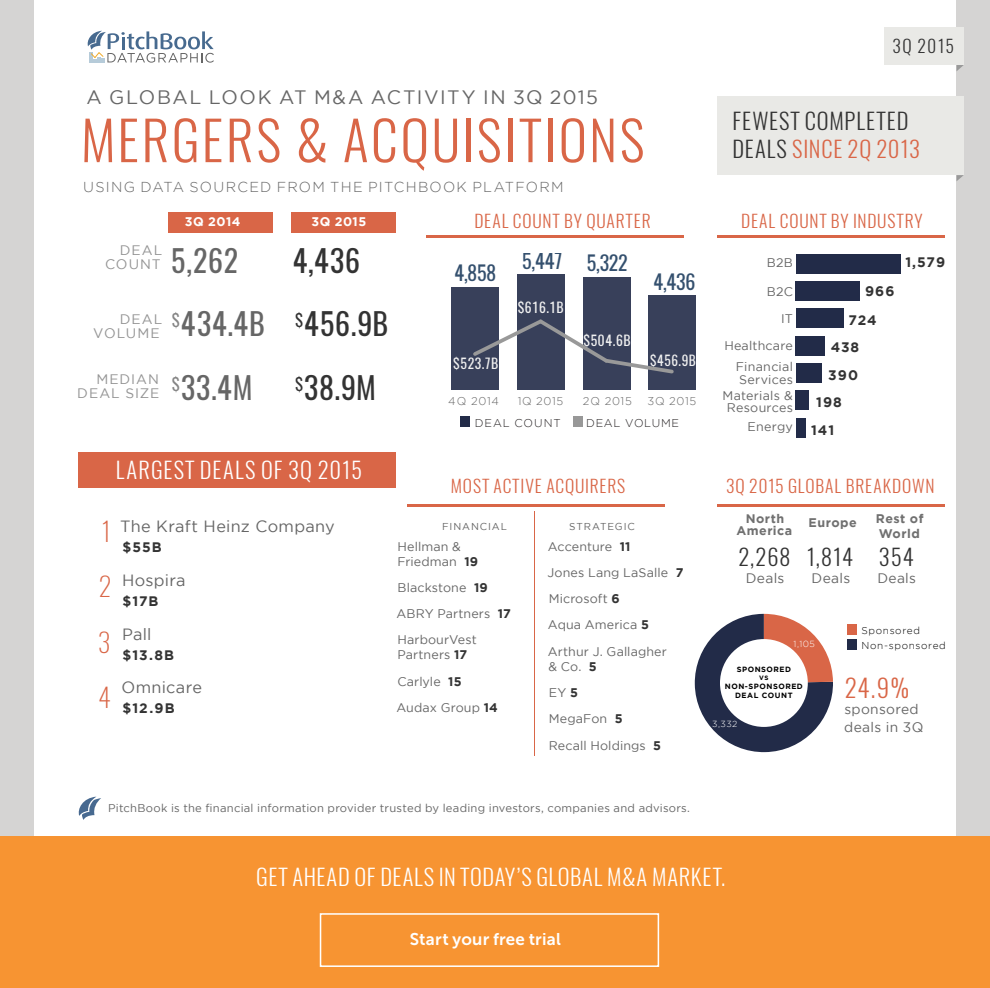
<style>
.page{position:relative;width:990px;height:988px;background:#fff}
.page>*{position:absolute;margin:0;border:0;box-sizing:border-box;transform-origin:0 0}
.t1{font:300 53.75px "Oswald";letter-spacing:.05em;color:#d96647}
.t2{font:30px/63.6px "Oswald";letter-spacing:.035em;color:#333}
.t3{font:30px/63.6px "Oswald";letter-spacing:.035em;color:#666}
.t4{font:200 26.25px "Oswald";color:#d96647}
.t5{font:300 25px "Oswald";color:#d96647}
.t6{font:300 22.5px "Oswald";letter-spacing:.035em;color:#fff}
.t7{font:300 22.5px/28.8px "Oswald";letter-spacing:.04em;color:#333}
.t8{font:20px "Oswald";letter-spacing:-.01em;color:#34506e}
.t9{font:19.38px "Gotham";letter-spacing:.075em;color:#666}
.t10{font:300 17.5px "Oswald";letter-spacing:.05em;color:#d96647}
.t11{font:300 17.5px "Oswald";letter-spacing:.08em;color:#333}
.t12{font:16.88px "Museo Sans 700";letter-spacing:.015em;color:#fff}
.t13{font:16.25px "Gotham";letter-spacing:.015em;color:#666}
.t14{font:300 14.38px "Gotham";letter-spacing:.085em;color:#666}
.t15{font:700 13.75px/28.8px "Gotham";letter-spacing:.075em;color:#333}
.t16{font:13.75px/13.8px "Gotham";letter-spacing:.07em;color:#949494;text-align:right}
.t17{font:13.75px/17.5px "Gotham";letter-spacing:.025em;color:#666}
.t18{font:13.75px "Oswald";letter-spacing:.045em;color:#f1f1f1}
.t19{font:12.5px/26.2px "Gotham";letter-spacing:.01em;color:#666}
.t20{font:700 12.5px/15px "Gotham";letter-spacing:.04em;color:#707070}
.t21{font:700 12.5px "Gotham";letter-spacing:.035em;color:#fff}
.t22{font:700 12.38px "Gotham";letter-spacing:.045em;color:#707070}
.t23{font:11.25px "Gotham";letter-spacing:.02em;color:#666}
.t24{font:300 11.25px "Gotham";letter-spacing:.06em;color:#666}
.t25{font:300 11.25px "Gotham";letter-spacing:.055em;color:#231f20}
.t26{font:300 11.25px "Gotham";letter-spacing:.085em;color:#231f20}
.t27{font:300 10px/15px "Gotham";letter-spacing:.065em;color:#000}
.t28{font:10px "Gotham";letter-spacing:.09em;color:#666}
.t29{font:300 8.88px "Gotham";letter-spacing:.05em;color:#fff}
.t30{font:700 7.62px/9.1px "Gotham";letter-spacing:.07em;color:#000;text-align:center}
.t31{font:700 6.38px "Gotham";color:#000}
.s1{color:#d96647}
.s2{font-weight:700;color:#333}
</style>
<div class="page">
<div style="left:956px;top:0;width:34px;height:988px;background:#d5d4d3"></div>
<div style="left:0;top:0;width:34px;height:988px;background:#d5d4d3"></div>
<svg style="left:87px;top:31px;width:127px;height:32px"></svg>
<div style="left:884px;top:28px;width:80px;height:37px;background:#e9e9e6"></div>
<svg style="left:957px;top:65px;width:7px;height:6px"></svg>
<svg style="left:78px;top:796px;width:23px;height:24px"></svg>
<div style="left:717px;top:96px;width:247px;height:79px;background:#e9e9e6"></div>
<svg style="left:957px;top:175px;width:7px;height:6px"></svg>
<div style="left:292px;top:212px;width:104px;height:20px;background:#d96647"></div>
<div style="left:168px;top:212px;width:105px;height:20px;background:#d96647"></div>
<hr style="left:717px;top:504px;width:228px;height:2px;background:#d96647">
<hr style="left:717px;top:235px;width:228px;height:3px;background:#d96647">
<hr style="left:407px;top:504px;width:258px;height:2px;background:#d96647">
<hr style="left:535px;top:511px;width:1px;height:244px;background:#d96647">
<hr style="left:426px;top:235px;width:258px;height:3px;background:#d96647">
<div style="left:451px;top:286px;width:48px;height:103px;background:#38405a"></div>
<div style="left:517px;top:274px;width:48px;height:116px;background:#38405a"></div>
<div style="left:583px;top:277px;width:47px;height:113px;background:#38405a"></div>
<div style="left:649px;top:296px;width:47px;height:94px;background:#38405a"></div>
<svg style="left:473px;top:316px;width:201px;height:60px"></svg>
<div style="left:460px;top:417px;width:10px;height:10px;background:#222b48"></div>
<div style="left:573px;top:417px;width:10px;height:10px;background:#989898"></div>
<div style="left:848px;top:624px;width:10px;height:10px;background:#d96647"></div>
<div style="left:848px;top:639px;width:10px;height:10px;background:#222b48"></div>
<div style="left:796px;top:254px;width:105px;height:19px;background:#222b48"></div>
<div style="left:796px;top:281px;width:64px;height:20px;background:#222b48"></div>
<div style="left:796px;top:308px;width:48px;height:20px;background:#222b48"></div>
<div style="left:796px;top:336px;width:29px;height:19px;background:#222b48"></div>
<div style="left:796px;top:363px;width:26px;height:20px;background:#222b48"></div>
<div style="left:796px;top:390px;width:13px;height:20px;background:#222b48"></div>
<div style="left:796px;top:418px;width:9px;height:19px;background:#222b48"></div>
<div style="left:79px;top:452px;width:317px;height:36px;background:#d96647"></div>
<svg style="left:694px;top:614px;width:139px;height:138px"></svg>
<div style="left:720px;top:639px;width:88px;height:88px;background:#fff;border-radius:50%"></div>
<div style="left:0;top:836px;width:990px;height:152px;background:#f79432"></div>
<div style="left:320px;top:913px;width:339px;height:53px;border:2px solid #fff"></div>
<h3 class="t9" style="left:87px;top:87px;width:513px">A GLOBAL LOOK AT M&amp;A ACTIVITY IN 3Q 2015</h3>
<h3 class="t11" style="left:892px;top:34px;width:63px">3Q 2015</h3>
<h1 class="t1" style="left:81px;top:104px;width:565px">MERGERS &amp; ACQUISITIONS</h1>
<h3 class="t7" style="left:732px;top:106px;width:189px">FEWEST COMPLETED<br>DEALS <span class="s1">SINCE 2Q 2013</span></h3>
<p class="t14" style="left:83px;top:179px;width:482px">USING DATA SOURCED FROM THE PITCHBOOK PLATFORM</p>
<p class="t16" style="left:105px;top:243px;width:59px">DEAL<br>COUNT</p>
<p class="t16" style="left:93px;top:312px;width:70px">DEAL<br>VOLUME</p>
<p class="t16" style="left:77px;top:372px;width:84px">MEDIAN<br>DEAL SIZE</p>
<p class="t21" style="left:185px;top:214px;width:57px">3Q 2014</p>
<p class="t21" style="left:312px;top:214px;width:56px">3Q 2015</p>
<h3 class="t10" style="left:474px;top:209px;width:178px">DEAL COUNT BY QUARTER</h3>
<h3 class="t10" style="left:741px;top:209px;width:183px">DEAL COUNT BY INDUSTRY</h3>
<h2 class="t3" style="left:171px;top:229px;width:95px">5,262 <sup>$</sup>434.4B <sup>$</sup>33.4M</h2>
<h2 class="t2" style="left:293px;top:229px;width:97px">4,436 <sup>$</sup>456.9B <sup>$</sup>38.9M</h2>
<h3 class="t8" style="left:454px;top:259px;width:43px">4,858</h3>
<p class="t18" style="left:453px;top:353px;width:47px">$523.7B</p>
<h3 class="t8" style="left:522px;top:248px;width:107px">5,447 5,322</h3>
<p class="t18" style="left:518px;top:298px;width:47px">$616.1B</p>
<p class="t18" style="left:583px;top:331px;width:49px">$504.6B</p>
<h3 class="t8" style="left:653px;top:267px;width:43px">4,436</h3>
<p class="t18" style="left:650px;top:350px;width:47px">$456.9B</p>
<p class="t24" style="left:448px;top:395px;width:52px">4Q 2014</p>
<p class="t24" style="left:518px;top:395px;width:47px">1Q 2015</p>
<p class="t24" style="left:583px;top:395px;width:51px">2Q 2015</p>
<p class="t24" style="left:648px;top:395px;width:50px">3Q 2015</p>
<p class="t26" style="left:475px;top:417px;width:87px">DEAL COUNT</p>
<p class="t25" style="left:586px;top:417px;width:94px">DEAL VOLUME</p>
<p class="t19" style="left:767px;top:249px;width:28px">B2B</p>
<p class="t19" style="left:767px;top:278px;width:28px;line-height:26.9px;text-align:right">B2C<br>IT</p>
<p class="t19" style="left:736px;top:360px;width:59px;line-height:12.5px">Financial<br>Services</p>
<p class="t19" style="left:723px;top:389px;width:72px;line-height:12.5px;text-align:center">Materials &amp;<br>Resources</p>
<p class="t19" style="left:748px;top:413px;width:47px">Energy</p>
<p class="t19" style="left:724px;top:332px;width:70px">Healthcare</p>
<p class="t15" style="left:848px;top:276px;width:48px;text-indent:17px">966<br>724</p>
<p class="t15" style="left:831px;top:332px;width:30px">438</p>
<p class="t15" style="left:828px;top:360px;width:31px">390</p>
<p class="t15" style="left:816px;top:387px;width:27px">198</p>
<p class="t15" style="left:811px;top:415px;width:25px">141</p>
<p class="t15" style="left:906px;top:247px;width:41px">1,579</p>
<h3 class="t6" style="left:116px;top:454px;width:248px">LARGEST DEALS OF 3Q 2015</h3>
<h3 class="t4" style="left:101px;top:514px;width:12px">1</h3>
<h3 class="t4" style="left:99px;top:569px;width:14px">2</h3>
<h3 class="t4" style="left:98px;top:624px;width:14px">3</h3>
<h3 class="t4" style="left:98px;top:679px;width:14px">4</h3>
<h3 class="t13" style="left:120px;top:517px;width:216px">The Kraft Heinz Company</h3>
<p class="t15" style="left:123px;top:532px;width:41px">$55B</p>
<h3 class="t13" style="left:122px;top:571px;width:65px">Hospira</h3>
<p class="t15" style="left:123px;top:586px;width:37px">$17B</p>
<h3 class="t13" style="left:122px;top:625px;width:31px">Pall</h3>
<p class="t15" style="left:123px;top:640px;width:53px">$13.8B</p>
<h3 class="t13" style="left:122px;top:678px;width:82px">Omnicare</h3>
<p class="t15" style="left:123px;top:694px;width:54px">$12.9B</p>
<h3 class="t10" style="left:451px;top:474px;width:176px">MOST ACTIVE ACQUIRERS</h3>
<h3 class="t10" style="left:726px;top:474px;width:210px">3Q 2015 GLOBAL BREAKDOWN</h3>
<p class="t28" style="left:442px;top:520px;width:66px">FINANCIAL</p>
<p class="t28" style="left:569px;top:520px;width:67px">STRATEGIC</p>
<p class="t19" style="left:397px;top:538px;width:82px;line-height:15px">Hellman &amp;<br>Friedman <span class="s2">19</span></p>
<p class="t19" style="left:397px;top:574px;width:116px">Blackstone <span class="s2">19<br></span>ABRY Partners <span class="s2">17<br></span>HarbourVest</p>
<p class="t19" style="left:397px;top:641px;width:103px">Partners <span class="s2">17<br></span>Carlyle <span class="s2">15<br></span>Audax Group <span class="s2">14</span></p>
<p class="t19" style="left:547px;top:533px;width:138px">Accenture <span class="s2">11<br></span>Jones Lang LaSalle <span class="s2">7<br></span>Microsoft <span class="s2">6<br></span>Aqua America <span class="s2">5<br></span>Arthur J. Gallagher</p>
<p class="t19" style="left:548px;top:653px;width:114px">&amp; Co. <span class="s2">5<br></span>EY <span class="s2">5<br></span>MegaFon <span class="s2">5<br></span>Recall Holdings <span class="s2">5</span></p>
<p class="t22" style="left:746px;top:511px;width:40px">North</p>
<p class="t20" style="left:736px;top:522px;width:57px">America</p>
<h3 class="t7" style="left:738px;top:542px;width:54px">2,268</h3>
<p class="t17" style="left:746px;top:569px;width:40px">Deals</p>
<p class="t20" style="left:809px;top:515px;width:50px">Europe</p>
<h3 class="t7" style="left:806px;top:542px;width:49px">1,814</h3>
<p class="t17" style="left:812px;top:569px;width:40px">Deals</p>
<p class="t20" style="left:876px;top:510px;width:49px">Rest of<br>World</p>
<h3 class="t7" style="left:879px;top:542px;width:36px">354</h3>
<p class="t17" style="left:877px;top:569px;width:40px">Deals</p>
<p class="t29" style="left:794px;top:639px;width:23px">1,105</p>
<p class="t30" style="left:737px;top:665px;width:56px">SPONSORED</p>
<p class="t31" style="left:759px;top:674px;width:11px">VS</p>
<p class="t30" style="left:725px;top:681px;width:80px">NON-SPONSORED<br>DEAL COUNT</p>
<p class="t29" style="left:712px;top:719px;width:27px">3,332</p>
<p class="t27" style="left:862px;top:623px;width:86px">Sponsored<br>Non-sponsored</p>
<h3 class="t5" style="left:845px;top:670px;width:66px">24.9%</h3>
<p class="t17" style="left:844px;top:700px;width:81px">sponsored deals in 3Q</p>
<p class="t23" style="left:108px;top:801px;width:583px">PitchBook is the financial information provider trusted by leading investors, companies and advisors.</p>
<h3 class="t6" style="left:256px;top:862px;width:471px">GET AHEAD OF DEALS IN TODAY’S GLOBAL M&amp;A MARKET.</h3>
<h3 class="t12" style="left:410px;top:929px;width:153px">Start your free trial</h3>
</div>
